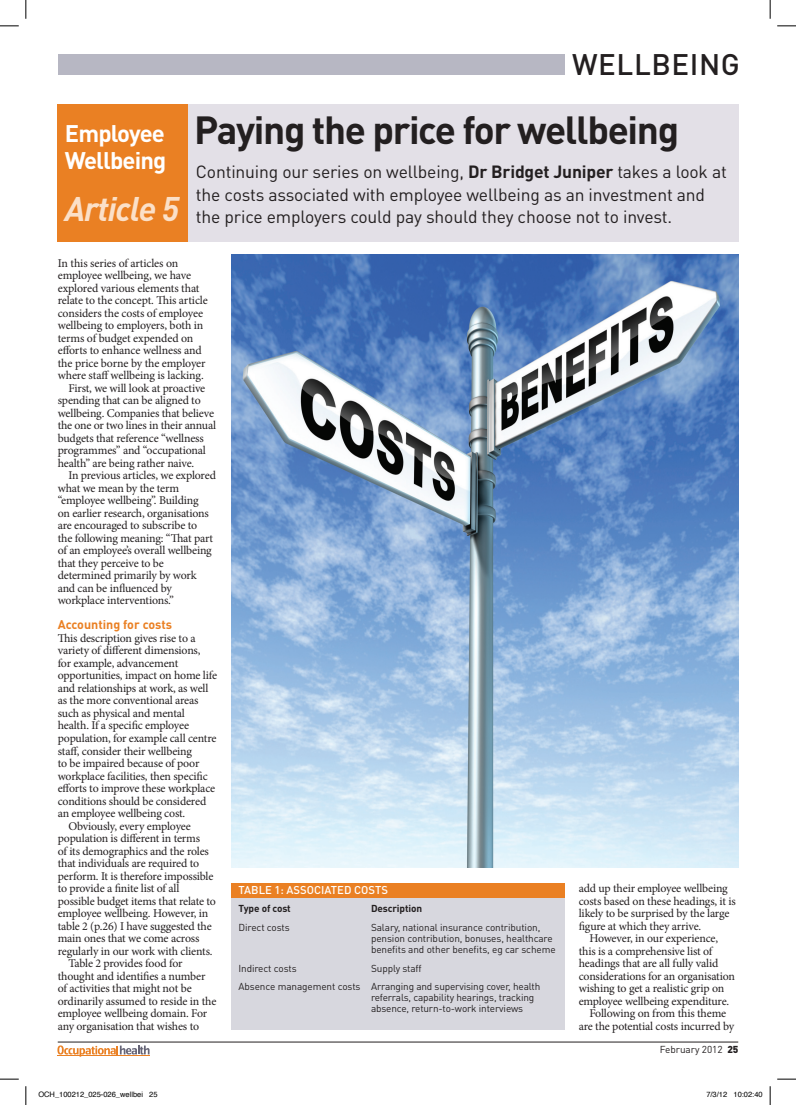
<style>
.page{position:relative;width:796px;height:1105px;background:#fff}
.page>*{position:absolute;margin:0;border:0;box-sizing:border-box;transform-origin:0 0}
.t1{font:700 38.75px "DINOT";letter-spacing:-.035em;color:#231f20}
.t2{font:italic 700 33.75px "DINOT";letter-spacing:-.035em;color:#fbe0c8}
.t3{font:500 29.38px "DINOT";letter-spacing:.02em;color:#231f20}
.t4{font:700 23.75px "DINOT";letter-spacing:-.035em;color:#fff}
.t5{font:17.5px/22.5px "DINOT";letter-spacing:-.01em;color:#231f20}
.t6{font:700 12.5px "DINOT";color:#ea8023}
.t7{font:11.88px/12.5px "Minion Pro";letter-spacing:-.015em;color:#231f20}
.t8{font:500 11.25px "DINOT";color:#fff}
.t9{font:10px/11.2px "DINOT";letter-spacing:-.01em;color:#231f20}
.t10{font:700 10px "DINOT";letter-spacing:-.01em;color:#231f20}
.t11{font:7.5px "Helvetica";color:#000}
.s1{font-size:23.75px;color:#fff}
.s2{font-weight:700}
.s3{font-weight:900}
</style>
<div class="page">
<svg style="left:57px;top:1045px;width:93px;height:11px"></svg>
<hr style="left:58px;top:1041px;width:680px;height:1px;background:#231f20">
<div style="left:58px;top:54px;width:506px;height:21px;background:#b7b7c3"></div>
<div style="left:187px;top:104px;width:551px;height:137px;background:#e3e0e7"></div>
<div style="left:58px;top:104px;width:130px;height:137px;background:#ea8023"></div>
<div style="left:231px;top:894px;width:333px;height:135px;background:#d7d7de"></div>
<div style="left:231px;top:882px;width:333px;height:15px;background:#ea8023"></div>
<img style="left:231px;top:254px;width:507px;height:612px">
<svg style="left:0;top:25px;width:19px;height:2px"></svg>
<svg style="left:777px;top:25px;width:19px;height:2px"></svg>
<svg style="left:0;top:1078px;width:19px;height:1px"></svg>
<svg style="left:777px;top:1078px;width:19px;height:1px"></svg>
<svg style="left:25px;top:0;width:2px;height:19px"></svg>
<svg style="left:25px;top:1086px;width:2px;height:18px"></svg>
<svg style="left:769px;top:0;width:2px;height:19px"></svg>
<svg style="left:769px;top:1086px;width:2px;height:18px"></svg>
<h3 class="t3" style="left:572px;top:45px;width:169px">WELLBEING</h3>
<h1 class="t1" style="left:65px;top:104px;width:616px"><span class="s1">Employee</span> Paying the price for wellbeing</h1>
<h3 class="t4" style="left:65px;top:144px;width:103px">Wellbeing</h3>
<h2 class="t2" style="left:65px;top:186px;width:116px">Article 5</h2>
<h3 class="t5" style="left:196px;top:160px;width:532px">Continuing our series on wellbeing, <span class="s2">Dr Bridget Juniper</span> takes a look at the costs associated with employee wellbeing as an investment and the price employers could pay should they choose not to invest.</h3>
<p class="t7" style="left:58px;top:256px;width:122px">In this series of articles on</p>
<p class="t7" style="left:58px;top:269px;width:135px">employee wellbeing, we have</p>
<p class="t7" style="left:58px;top:281px;width:143px">explored various elements that</p>
<p class="t7" style="left:58px;top:294px;width:152px">relate to the concept. This article</p>
<p class="t7" style="left:58px;top:306px;width:147px">considers the costs of employee</p>
<p class="t7" style="left:58px;top:319px;width:147px">wellbeing to employers, both in</p>
<p class="t7" style="left:58px;top:331px;width:137px">terms of budget expended on</p>
<p class="t7" style="left:58px;top:344px;width:145px">efforts to enhance wellness and</p>
<p class="t7" style="left:58px;top:356px;width:149px">the price borne by the employer</p>
<p class="t7" style="left:58px;top:369px;width:148px">where staff wellbeing is lacking.</p>
<p class="t7" style="left:68px;top:381px;width:138px">First, we will look at proactive</p>
<p class="t7" style="left:58px;top:394px;width:144px">spending that can be aligned to</p>
<p class="t7" style="left:58px;top:406px;width:158px">wellbeing. Companies that believe</p>
<p class="t7" style="left:58px;top:419px;width:160px">the one or two lines in their annual</p>
<p class="t7" style="left:58px;top:431px;width:147px">budgets that reference “wellness</p>
<p class="t7" style="left:58px;top:444px;width:150px">programmes” and “occupational</p>
<p class="t7" style="left:58px;top:456px;width:138px">health” are being rather naive.</p>
<p class="t7" style="left:68px;top:469px;width:149px">In previous articles, we explored</p>
<p class="t7" style="left:58px;top:481px;width:123px">what we mean by the term</p>
<p class="t7" style="left:58px;top:494px;width:142px">“employee wellbeing”. Building</p>
<p class="t7" style="left:58px;top:506px;width:152px">on earlier research, organisations</p>
<p class="t7" style="left:58px;top:519px;width:141px">are encouraged to subscribe to</p>
<p class="t7" style="left:58px;top:531px;width:157px">the following meaning: “That part</p>
<p class="t7" style="left:58px;top:544px;width:156px">of an employee’s overall wellbeing</p>
<p class="t7" style="left:58px;top:556px;width:108px">that they perceive to be</p>
<p class="t7" style="left:58px;top:569px;width:140px">determined primarily by work</p>
<p class="t7" style="left:58px;top:581px;width:116px">and can be influenced by</p>
<p class="t7" style="left:58px;top:594px;width:118px">workplace interventions.”</p>
<p class="t6" style="left:58px;top:616px;width:116px">Accounting for costs</p>
<p class="t7" style="left:58px;top:631px;width:139px">This description gives rise to a</p>
<p class="t7" style="left:58px;top:644px;width:144px">variety of different dimensions,</p>
<p class="t7" style="left:58px;top:656px;width:122px">for example, advancement</p>
<p class="t7" style="left:58px;top:669px;width:161px">opportunities, impact on home life</p>
<p class="t7" style="left:58px;top:681px;width:152px">and relationships at work, as well</p>
<p class="t7" style="left:58px;top:694px;width:142px">as the more conventional areas</p>
<p class="t7" style="left:58px;top:706px;width:129px">such as physical and mental</p>
<p class="t7" style="left:58px;top:719px;width:133px">health. If a specific employee</p>
<p class="t7" style="left:58px;top:731px;width:160px">population, for example call centre</p>
<p class="t7" style="left:58px;top:744px;width:136px">staff, consider their wellbeing</p>
<p class="t7" style="left:58px;top:756px;width:143px">to be impaired because of poor</p>
<p class="t7" style="left:58px;top:769px;width:151px">workplace facilities, then specific</p>
<p class="t7" style="left:58px;top:781px;width:159px">efforts to improve these workplace</p>
<p class="t7" style="left:58px;top:794px;width:150px">conditions should be considered</p>
<p class="t7" style="left:58px;top:806px;width:129px">an employee wellbeing cost.</p>
<p class="t7" style="left:68px;top:819px;width:124px">Obviously, every employee</p>
<p class="t7" style="left:58px;top:831px;width:144px">population is different in terms</p>
<p class="t7" style="left:58px;top:844px;width:153px">of its demographics and the roles</p>
<p class="t7" style="left:58px;top:856px;width:143px">that individuals are required to</p>
<p class="t7" style="left:58px;top:869px;width:157px">perform. It is therefore impossible</p>
<p class="t7" style="left:58px;top:881px;width:123px">to provide a finite list of all</p>
<p class="t7" style="left:58px;top:894px;width:160px">possible budget items that relate to</p>
<p class="t7" style="left:58px;top:906px;width:152px">employee wellbeing. However, in</p>
<p class="t7" style="left:58px;top:919px;width:156px">table 2 (p.26) I have suggested the</p>
<p class="t7" style="left:58px;top:931px;width:143px">main ones that we come across</p>
<p class="t7" style="left:58px;top:944px;width:156px">regularly in our work with clients.</p>
<p class="t7" style="left:68px;top:956px;width:116px">Table 2 provides food for</p>
<p class="t7" style="left:58px;top:969px;width:149px">thought and identifies a number</p>
<p class="t7" style="left:58px;top:981px;width:135px">of activities that might not be</p>
<p class="t7" style="left:58px;top:994px;width:160px">ordinarily assumed to reside in the</p>
<p class="t7" style="left:58px;top:1006px;width:151px">employee wellbeing domain. For</p>
<p class="t7" style="left:58px;top:1019px;width:143px">any organisation that wishes to</p>
<p class="t8" style="left:238px;top:882px;width:89px">TABLE 1: ASSOCIATE</p>
<p class="t8" style="left:344px;top:882px;width:46px">D COSTS</p>
<p class="t10" style="left:238px;top:901px;width:54px">Type of cost</p>
<p class="t10" style="left:371px;top:901px;width:53px">Description</p>
<p class="t9" style="left:238px;top:920px;width:53px">Direct costs</p>
<p class="t9" style="left:371px;top:920px;width:186px">Salary, national insurance contribution, pension contribution, bonuses, healthcare benefits and other benefits, eg car scheme</p>
<p class="t9" style="left:238px;top:961px;width:60px">Indirect costs</p>
<p class="t9" style="left:238px;top:958px;width:303px;line-height:18.4px;text-indent:132px">Supply staff<br>Absence management costs Arranging and supervising cover, health</p>
<p class="t9" style="left:371px;top:991px;width:165px">referrals, capability hearings, tracking absence, return-to-work interviews</p>
<p class="t7" style="left:579px;top:881px;width:159px">add up their employee wellbeing costs based on these headings, it is likely to be surprised by the large figure at which they arrive.</p>
<p class="t7" style="left:589px;top:931px;width:130px">However, in our experience,</p>
<p class="t7" style="left:579px;top:944px;width:135px">this is a comprehensive list of</p>
<p class="t7" style="left:579px;top:956px;width:141px">headings that are all fully valid</p>
<p class="t7" style="left:579px;top:969px;width:158px">considerations for an organisation</p>
<p class="t7" style="left:579px;top:981px;width:147px">wishing to get a realistic grip on</p>
<p class="t7" style="left:579px;top:994px;width:152px">employee wellbeing expenditure.</p>
<p class="t7" style="left:589px;top:1006px;width:138px">Following on from this theme</p>
<p class="t7" style="left:579px;top:1019px;width:157px">are the potential costs incurred by</p>
<p class="t9" style="left:660px;top:1043px;width:80px">February 2012 <span class="s3">25</span></p>
<p class="t11" style="left:38px;top:1088px;width:121px">OCH_100212_025-026_wellbei 25</p>
<p class="t11" style="left:706px;top:1088px;width:58px">7/3/12 10:02:40</p>
</div>
